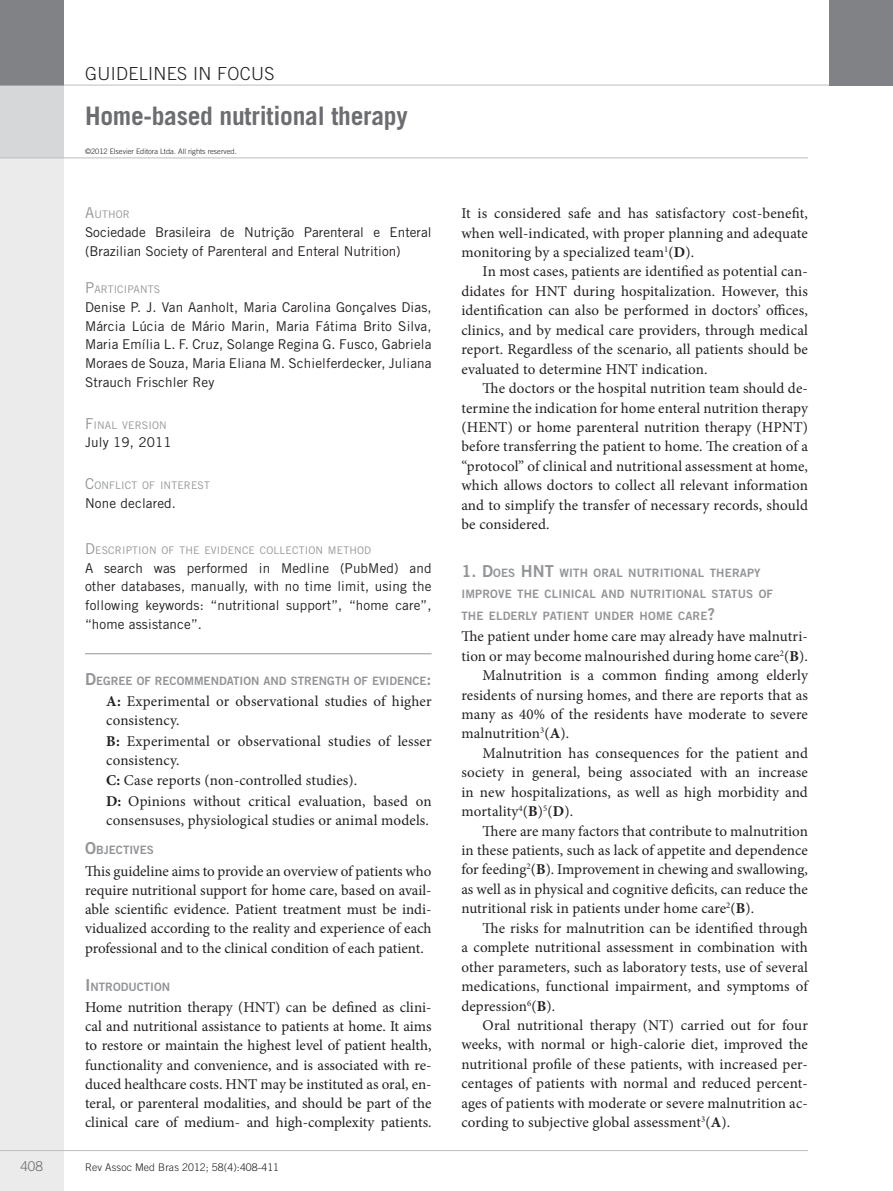
<style>
.page{position:relative;width:893px;height:1191px;background:#fff}
.page>*{position:absolute;margin:0;border:0;box-sizing:border-box;transform-origin:0 0}
._01_Titulo_Artigo{font:700 25.5px "Trade Gothic LT Std";letter-spacing:-.01em;color:#6c6d70}
.t1{font:300 18px "Trade Gothic LT Std";letter-spacing:.02em;color:#231f20}
._10_Sub_01_EN{font:16.5px "Trade Gothic LT Std Bd 2";color:#939598}
._05_Texto{font:15px/19.5px "Minion Pro";letter-spacing:.01em;color:#231f20;text-align:justify}
._06_Texto_sem_Paragr{font:15px/19.2px "Minion Pro";color:#231f20;text-align:justify}
._06_Texto_sem_Paragr-2{font:13.5px/18.8px "Trade Gothic LT Std";letter-spacing:.01em;color:#231f20;text-align:justify}
.t2{font:300 13.5px "Trade Gothic LT Std";color:#6c6d70}
._10_Sub_01_EN-2{font:11.55px "Trade Gothic LT Std Bd 2";letter-spacing:.015em;color:#939598}
._10_Sub_01{font:11.55px "Trade Gothic LT Std Bd 2";color:#939598}
._11_Sub_02{font:10.5px "Trade Gothic LT Std";letter-spacing:.015em;color:#939598}
.t3{font:300 10.5px "Trade Gothic LT Std";letter-spacing:.01em;color:#231f20}
._04_Lateral{font:300 7.5px "Trade Gothic LT Std";color:#231f20}
.s1{font-size:15px}
.s2{font-size:16.5px}
.s3{font-weight:700}
.s4{font-size:11.55px}
</style>
<div class="page">
<hr style="left:0;top:85px;width:893px;height:1px;background:#bcbdc0">
<hr style="left:0;top:1150px;width:808px;height:1px;background:#bcbdc0">
<div style="left:0;top:0;width:64px;height:85px;background:#808285"></div>
<div style="left:829px;top:0;width:64px;height:85px;background:#808285"></div>
<hr style="left:0;top:158px;width:808px;height:1px;background:#bcbdc0">
<div style="left:0;top:158px;width:64px;height:1033px;background:#ebebec"></div>
<div style="left:0;top:85px;width:64px;height:73px;background:#d6d7d9"></div>
<hr style="left:85px;top:653px;width:347px;height:1px;background:#939598">
<p class="t2" style="left:20px;top:1158px;width:24px">408</p>
<p class="t1" style="left:85px;top:63px;width:191px">GUIDELINES IN FOCUS</p>
<p class="_01_Titulo_Artigo" style="left:85px;top:100px;width:324px">Home-based nutritional therapy</p>
<p class="_04_Lateral" style="left:85px;top:147px;width:153px">©2012 Elsevier Editora Ltda. All rights reserved.</p>
<p class="_11_Sub_02" style="left:85px;top:208px;width:46px"><span class="s1">A</span>UTHOR</p>
<p class="_06_Texto_sem_Paragr-2" style="left:85px;top:222px;width:348px">Sociedade Brasileira de Nutrição Parenteral e Enteral (Brazilian Society of Parenteral and Enteral Nutrition)</p>
<p class="_11_Sub_02" style="left:85px;top:283px;width:77px"><span class="s1">P</span>ARTICIPANTS</p>
<p class="_06_Texto_sem_Paragr-2" style="left:85px;top:297px;width:348px">Denise P. J. Van Aanholt, Maria Carolina Gonçalves Dias, Márcia Lúcia de Mário Marin, Maria Fátima Brito Silva, Maria Emília L. F. Cruz, Solange Regina G. Fusco, Gabriela Moraes de Souza, Maria Eliana M. Schielferdecker, Juliana Strauch Frischler Rey</p>
<p class="_11_Sub_02" style="left:85px;top:418px;width:83px"><span class="s1">F</span>INAL VERSION</p>
<p class="_06_Texto_sem_Paragr-2" style="left:85px;top:433px;width:88px">July 19, 2011</p>
<p class="_11_Sub_02" style="left:85px;top:479px;width:126px"><span class="s1">C</span>ONFLICT OF INTEREST</p>
<p class="_06_Texto_sem_Paragr-2" style="left:85px;top:493px;width:93px">None declared.</p>
<p class="_11_Sub_02" style="left:85px;top:544px;width:286px"><span class="s1">D</span>ESCRIPTION OF THE EVIDENCE COLLECTION METHOD</p>
<p class="_06_Texto_sem_Paragr-2" style="left:85px;top:558px;width:348px">A search was performed in Medline (PubMed) and other databases, manually, with no time limit, using the following keywords: “nutritional support”, “home care”, “home assistance”.</p>
<p class="_10_Sub_01" style="left:85px;top:674px;width:348px"><span class="s2">D</span>EGREE OF RECOMMENDATION AND STRENGTH OF EVIDENCE<span class="s2">:</span></p>
<p class="_05_Texto" style="left:106px;top:692px;width:327px;line-height:18.8px"><span class="s3">A:</span> Experimental or observational studies of higher consistency.</p>
<p class="_05_Texto" style="left:106px;top:731px;width:327px;line-height:18.8px"><span class="s3">B:</span> Experimental or observational studies of lesser consistency.</p>
<p class="_05_Texto" style="left:106px;top:771px;width:253px"><span class="s3">C:</span> Case reports (non-controlled studies).</p>
<p class="_05_Texto" style="left:106px;top:792px;width:327px;line-height:18.8px"><span class="s3">D:</span> Opinions without critical evaluation, based on consensuses, physiological studies or animal models.</p>
<p class="_10_Sub_01" style="left:85px;top:843px;width:70px"><span class="s2">O</span>BJECTIVES</p>
<p class="_06_Texto_sem_Paragr" style="left:85px;top:861px;width:348px">This guideline aims to provide an overview of patients who require nutritional support for home care, based on avail&shy;able scientific evidence. Patient treatment must be indi&shy;vidualized according to the reality and experience of each professional and to the clinical condition of each patient.</p>
<p class="_10_Sub_01_EN-2" style="left:85px;top:979px;width:87px"><span class="s2">I</span> NTRODUCTION</p>
<p class="_06_Texto_sem_Paragr" style="left:85px;top:997px;width:348px">Home nutrition therapy (HNT) can be defined as clini&shy;cal and nutritional assistance to patients at home. It aims to restore or maintain the highest level of patient health, functionality and convenience, and is associated with re&shy;duced healthcare costs. HNT may be instituted as oral, en&shy;teral, or parenteral modalities, and should be part of the clinical care of medium- and high-complexity patients.</p>
<p class="t3" style="left:85px;top:1161px;width:196px">Rev Assoc Med Bras 2012; 58(4):408-411</p>
<p class="_06_Texto_sem_Paragr" style="left:461px;top:204px;width:348px">It is considered safe and has satisfactory cost-benefit, when well-indicated, with proper planning and adequate monitoring by a specialized team<sup>1</sup>(<span class="s3">D</span>).</p>
<p class="_05_Texto" style="left:461px;top:262px;width:348px;text-indent:21px">In most cases, patients are identified as potential can&shy;didates for HNT during hospitalization. However, this identification can also be performed in doctors’ offices, clinics, and by medical care providers, through medical report. Regardless of the scenario, all patients should be evaluated to determine HNT indication.</p>
<p class="_05_Texto" style="left:461px;top:378px;width:348px;text-indent:21px">The doctors or the hospital nutrition team should de&shy;termine the indication for home enteral nutrition therapy (HENT) or home parenteral nutrition therapy (HPNT) before transferring the patient to home. The creation of a “protocol” of clinical and nutritional assessment at home, which allows doctors to collect all relevant information and to simplify the transfer of necessary records, should be considered.</p>
<p class="_10_Sub_01_EN" style="left:461px;top:560px;width:71px">1. D<span class="s4">OES</span> HNT</p>
<p class="_10_Sub_01_EN-2" style="left:559px;top:565px;width:203px">WITH ORAL NUTRITIONAL THERAPY</p>
<p class="_10_Sub_01_EN-2" style="left:461px;top:587px;width:313px">IMPROVE THE CLINICAL AND NUTRITIONAL STATUS OF</p>
<p class="_10_Sub_01_EN-2" style="left:461px;top:608px;width:255px">THE ELDERLY PATIENT UNDER HOME CARE<span class="s2">?</span></p>
<p class="_06_Texto_sem_Paragr" style="left:461px;top:627px;width:348px">The patient under home care may already have malnutri&shy;tion or may become malnourished during home care<sup>2</sup>(<span class="s3">B</span>).</p>
<p class="_05_Texto" style="left:461px;top:665px;width:348px;text-indent:21px">Malnutrition is a common finding among elderly residents of nursing homes, and there are reports that as many as 40% of the residents have moderate to severe malnutrition<sup>3</sup>(<span class="s3">A</span>).</p>
<p class="_05_Texto" style="left:461px;top:743px;width:348px;text-indent:21px">Malnutrition has consequences for the patient and society in general, being associated with an increase in new hospitalizations, as well as high morbidity and mortality<sup>4</sup>(<span class="s3">B</span>)<sup>5</sup>(<span class="s3">D</span>).</p>
<p class="_05_Texto" style="left:461px;top:821px;width:348px;text-indent:21px">There are many factors that contribute to malnutrition in these patients, such as lack of appetite and dependence for feeding<sup>2</sup>(<span class="s3">B</span>). Improvement in chewing and swallowing, as well as in physical and cognitive deficits, can reduce the nutritional risk in patients under home care<sup>2</sup>(<span class="s3">B</span>).</p>
<p class="_05_Texto" style="left:461px;top:918px;width:348px;text-indent:21px">The risks for malnutrition can be identified through a complete nutritional assessment in combination with other parameters, such as laboratory tests, use of several medications, functional impairment, and symptoms of depression<sup>6</sup>(<span class="s3">B</span>).</p>
<p class="_05_Texto" style="left:461px;top:1015px;width:348px;text-indent:21px">Oral nutritional therapy (NT) carried out for four weeks, with normal or high-calorie diet, improved the nutritional profile of these patients, with increased per&shy;centages of patients with normal and reduced percent&shy;ages of patients with moderate or severe malnutrition ac&shy;cording to subjective global assessment<sup>3</sup>(<span class="s3">A</span>).</p>
</div>
